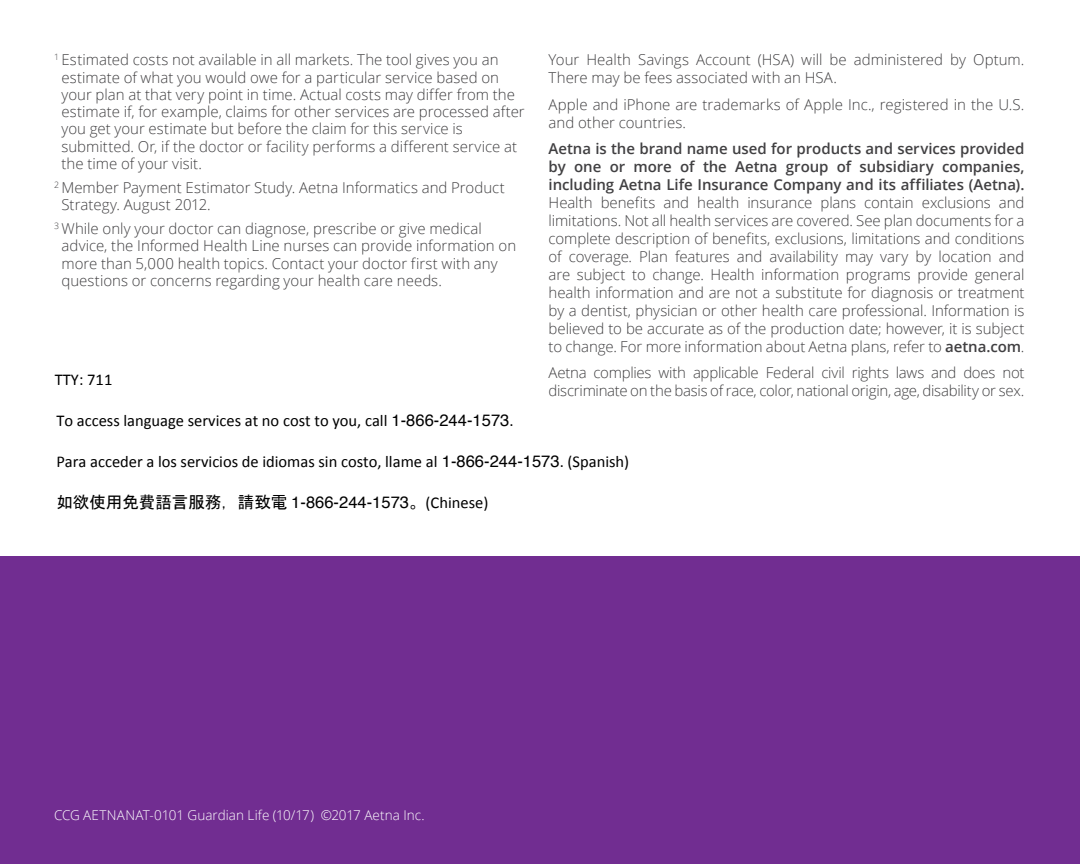
<style>
.page{position:relative;width:1080px;height:864px;background:#fff}
.page>*{position:absolute;margin:0;border:0;box-sizing:border-box;transform-origin:0 0}
.t1{font:16.5px "Calibri";color:#000}
.t2{font:16.5px "MS Gothic";color:#000}
.t3{font:300 15px/17.2px "Open Sans";color:#414042}
.t4{font:600 15px/18px "Open Sans";letter-spacing:-.005em;color:#414042;text-align:justify}
.t5{font:300 15px/18px "Open Sans";letter-spacing:-.02em;color:#414042}
.t6{font:300 13.5px "Open Sans";letter-spacing:.005em;color:#fff}
.s1{font-weight:600}
.s2{font-family:"Helvetica"}
.s3{font-family:"Calibri"}
</style>
<div class="page">
<div style="left:0;top:556px;width:1080px;height:308px;background:#712d91"></div>
<p class="t3" style="left:62px;top:51px;width:465px;text-indent:-8px"><sup>1</sup> Estimated costs not available in all markets. The tool gives you an estimate of what you would owe for a particular service based on your plan at that very point in time. Actual costs may differ from the estimate if, for example, claims for other services are processed after you get your estimate but before the claim for this service is submitted. Or, if the doctor or facility performs a different service at the time of your visit.</p>
<p class="t3" style="left:62px;top:179px;width:445px;text-indent:-8px"><sup>2</sup> Member Payment Estimator Study. Aetna Informatics and Product<br>Strategy. August 2012.</p>
<p class="t3" style="left:62px;top:220px;width:456px;text-indent:-8px"><sup>3</sup> While only your doctor can diagnose, prescribe or give medical advice, the Informed Health Line nurses can provide information on more than 5,000 health topics. Contact your doctor first with any questions or concerns regarding your health care needs.</p>
<p class="t3" style="left:549px;top:51px;width:477px;line-height:18px">Your Health Savings Account (HSA) will be administered by Optum.<br>There may be fees associated with an HSA.</p>
<p class="t3" style="left:549px;top:95px;width:477px;line-height:18px">Apple and iPhone are trademarks of Apple Inc., registered in the U.S. and other countries.</p>
<p class="t4" style="left:549px;top:139px;width:477px">Aetna is the brand name used for products and services provided by one or more of the Aetna group of subsidiary companies, including Aetna Life Insurance Company and its affiliates (Aetna).</p>
<p class="t3" style="left:549px;top:193px;width:477px;line-height:18px;text-align:justify">Health benefits and health insurance plans contain exclusions and limitations. Not all health services are covered. See plan documents for a complete description of benefits, exclusions, limitations and conditions of coverage. Plan features and availability may vary by location and are subject to change. Health information programs provide general health information and are not a substitute for diagnosis or treatment by a dentist, physician or other health care professional. Information is believed to be accurate as of the production date; however, it is subject to change. For more information about Aetna plans, refer to <span class="s1">aetna.com</span>.</p>
<p class="t5" style="left:549px;top:363px;width:477px">Aetna complies with applicable Federal civil rights laws and does not discriminate on the basis of race, color, national origin, age, disability or sex.</p>
<h2 class="t1" style="left:55px;top:368px;width:59px">TTY: 711</h2>
<p class="t1" style="left:56px;top:409px;width:459px">To access language services at no cost to you, call <span class="s2">1-866-244-1573</span>.</p>
<p class="t1" style="left:56px;top:450px;width:574px">Para acceder a los servicios de idiomas sin costo, llame al <span class="s2">1-866-244-1573</span>. (Spanish)</p>
<p class="t2" style="left:56px;top:494px;width:434px">如欲使用免費語言服務，請致電 <span class="s2">1-866-244-1573</span>。<span class="s3">(Chinese)</span></p>
<p class="t6" style="left:54px;top:806px;width:372px">CCG AETNANAT-0101 Guardian Life (10/17) ©2017 Aetna Inc.</p>
</div>
